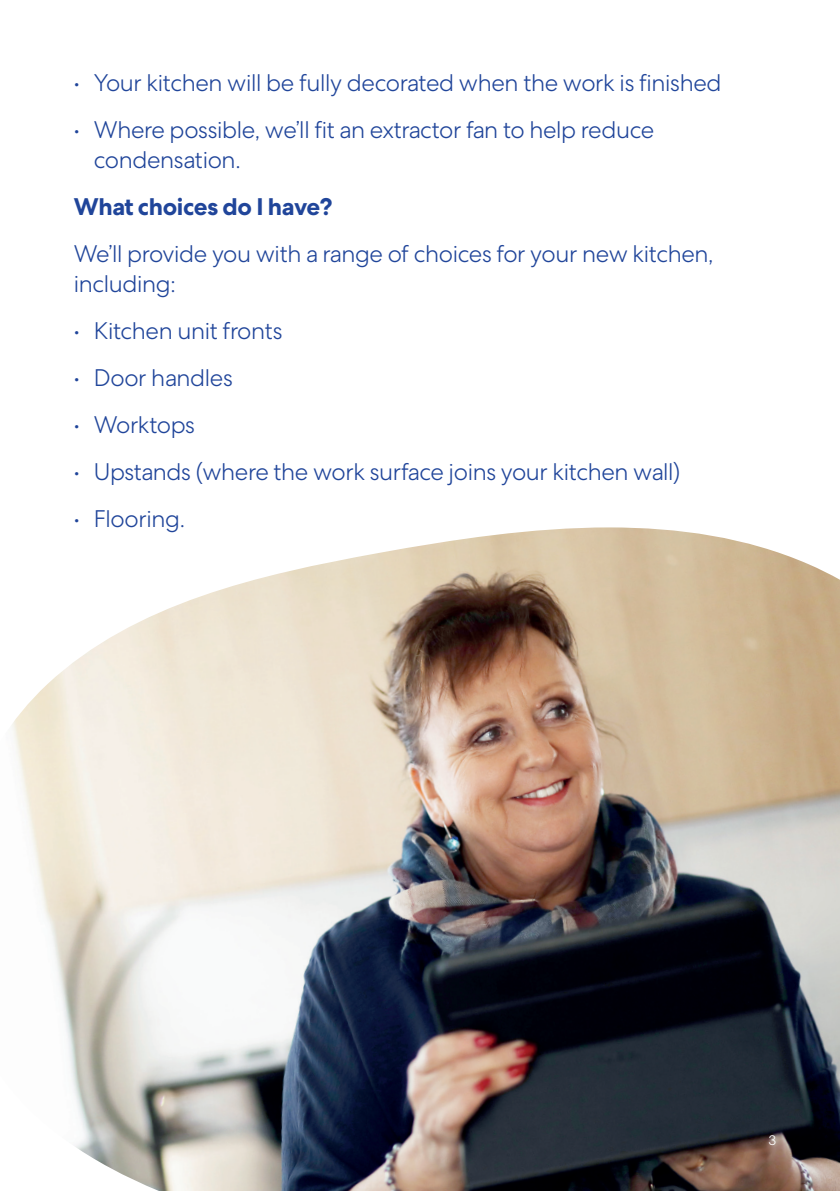
<style>
.page{position:relative;width:840px;height:1191px;background:#fff}
.page>*{position:absolute;margin:0;border:0;box-sizing:border-box;transform-origin:0 0}
.Centra_Body_14{font:300 24px/30px "Centra No 2";letter-spacing:-.015em;color:#20459a}
.Centra_Body_14-2{font:700 24px "Centra No 2";letter-spacing:-.015em;color:#20459a}
.t1{font:300 14px "Centra No 2";color:#fff}
</style>
<div class="page">
<img style="left:11px;top:527px;width:828px;height:664px">
<p class="Centra_Body_14" style="left:74px;top:67px;width:649px">• Your kitchen will be fully decorated when the work is finished</p>
<p class="Centra_Body_14" style="left:94px;top:114px;width:562px;text-indent:-20px">• Where possible, we’ll fit an extractor fan to help reduce condensation.</p>
<p class="Centra_Body_14-2" style="left:74px;top:192px;width:260px">What choices do I have?</p>
<p class="Centra_Body_14" style="left:74px;top:238px;width:641px">We’ll provide you with a range of choices for your new kitchen, including:</p>
<p class="Centra_Body_14" style="left:74px;top:315px;width:210px">• Kitchen unit fronts</p>
<p class="Centra_Body_14" style="left:74px;top:362px;width:160px">• Door handles</p>
<p class="Centra_Body_14" style="left:74px;top:409px;width:123px">• Worktops</p>
<p class="Centra_Body_14" style="left:74px;top:456px;width:607px">• Upstands (where the work surface joins your kitchen wall)</p>
<p class="Centra_Body_14" style="left:74px;top:503px;width:113px">• Flooring.</p>
<p class="t1" style="left:768px;top:1132px;width:9px">3</p>
</div>
